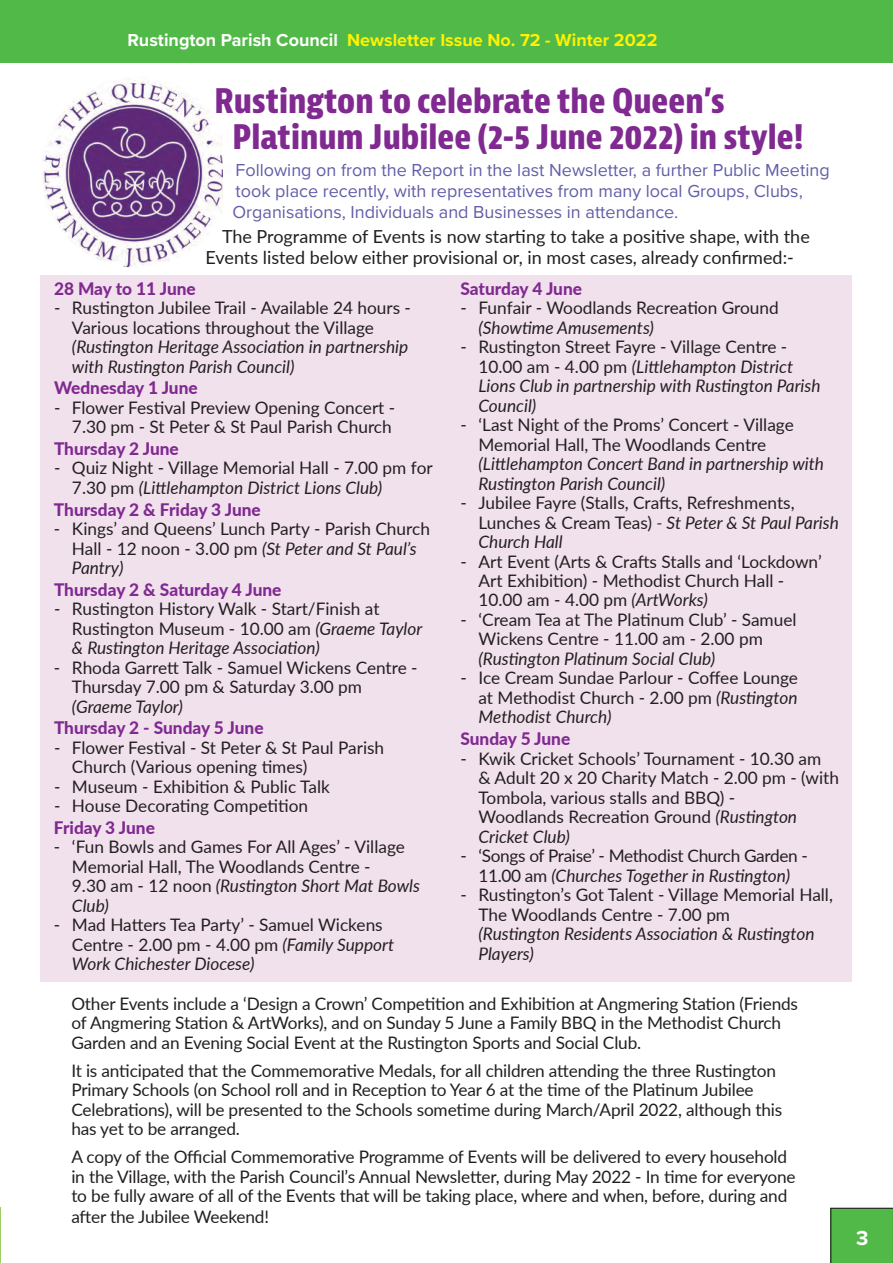
<style>
.page{position:relative;width:893px;height:1263px;background:#fff}
.page>*{position:absolute;margin:0;border:0;box-sizing:border-box;transform-origin:0 0}
.t1{font:700 condensed 33px/36px "Bernina Sans";color:#802990}
.t2{font:700 21px "Proxima Nova";color:#fff}
.t3{font:18px/21px "Proxima Nova";color:#625ea9}
.t4{font:18px/21px "Lato";color:#231f20}
.t5{font:700 18px "Proxima Nova";color:#fff101}
.t6{font:17.25px/19.5px "Lato";letter-spacing:-.01em;color:#231f20}
.t7{font:italic 17.25px/19.5px "Lato";color:#231f20}
.t8{font:800 17.25px "Lato";color:#802990}
.s1{color:#fff}
.s2{font-style:italic}
.s3{font-style:normal}
</style>
<div class="page">
<hr style="left:0;top:1208px;width:1px;height:55px;background:#9fce66">
<div style="left:41px;top:276px;width:811px;height:706px;background:#f1e1ed"></div>
<div style="left:0;top:0;width:893px;height:63px;background:#51b948"></div>
<div style="left:830px;top:1208px;width:63px;height:55px;background:#51b948"></div>
<img style="left:41px;top:76px;width:191px;height:192px;border-radius:96px">
<p class="t5" style="left:127px;top:27px;width:532px"><span class="s1">Rustington Parish Council</span> Newsletter Issue No. 72 - Winter 2022</p>
<h1 class="t1" style="left:232px;top:83px;width:573px;text-indent:-18px">Rustington to celebrate the Queen’s<br>Platinum Jubilee (2-5 June 2022) in style!</h1>
<p class="t3" style="left:232px;top:159px;width:599px">Following on from the Report in the last Newsletter, a further Public Meeting took place recently, with representatives from many local Groups, Clubs,<br>Organisations, Individuals and Businesses in attendance.</p>
<p class="t4" style="left:205px;top:225px;width:606px;text-indent:17px">The Programme of Events is now starting to take a positive shape, with the<br>Events listed below either provisional or, in most cases, already confirmed:-</p>
<p class="t8" style="left:54px;top:276px;width:143px">28 May to 11 June</p>
<p class="t6" style="left:72px;top:297px;width:341px;text-indent:-18px">- Rustington Jubilee Trail - Available 24 hours -<br>Various locations throughout the Village</p>
<p class="t7" style="left:72px;top:336px;width:338px">(Rustington Heritage Association in partnership with Rustington Parish Council)</p>
<p class="t8" style="left:54px;top:375px;width:145px">Wednesday 1 June</p>
<p class="t6" style="left:54px;top:397px;width:343px;text-align:right">- Flower Festival Preview Opening Concert -<br>7.30 pm - St Peter &amp; St Paul Parish Church</p>
<p class="t8" style="left:54px;top:436px;width:126px">Thursday 2 June</p>
<p class="t6" style="left:72px;top:458px;width:362px;text-indent:-18px">- Quiz Night - Village Memorial Hall - 7.00 pm for<br>7.30 pm <span class="s2">(Littlehampton District Lions Club)</span></p>
<p class="t8" style="left:54px;top:496px;width:208px">Thursday 2 &amp; Friday 3 June</p>
<p class="t6" style="left:72px;top:518px;width:359px;text-indent:-18px">- Kings’ and Queens’ Lunch Party - Parish Church<br>Hall - 12 noon - 3.00 pm <span class="s2">(St Peter and St Paul’s<br>Pantry)</span></p>
<p class="t8" style="left:54px;top:577px;width:229px">Thursday 2 &amp; Saturday 4 June</p>
<p class="t6" style="left:72px;top:598px;width:352px;text-indent:-18px">- Rustington History Walk - Start/Finish at<br>Rustington Museum - 10.00 am <span class="s2">(Graeme Taylor &amp; Rustington Heritage Association)</span></p>
<p class="t6" style="left:72px;top:657px;width:347px;text-indent:-18px">- Rhoda Garrett Talk - Samuel Wickens Centre -<br>Thursday 7.00 pm &amp; Saturday 3.00 pm</p>
<p class="t7" style="left:72px;top:696px;width:113px">(Graeme Taylor)</p>
<p class="t8" style="left:54px;top:715px;width:211px">Thursday 2 - Sunday 5 June</p>
<p class="t6" style="left:72px;top:737px;width:314px;text-indent:-18px">- Flower Festival - St Peter &amp; St Paul Parish<br>Church (Various opening times)</p>
<p class="t6" style="left:54px;top:776px;width:277px">- Museum - Exhibition &amp; Public Talk</p>
<p class="t6" style="left:54px;top:795px;width:256px">- House Decorating Competition</p>
<p class="t8" style="left:54px;top:815px;width:102px">Friday 3 June</p>
<p class="t6" style="left:72px;top:837px;width:350px;text-indent:-18px">- ‘Fun Bowls and Games For All Ages’ - Village<br>Memorial Hall, The Woodlands Centre -<br>9.30 am - 12 noon <span class="s2">(Rustington Short Mat Bowls<br>Club)</span></p>
<p class="t6" style="left:72px;top:915px;width:324px;text-indent:-18px">- Mad Hatters Tea Party’ - Samuel Wickens<br>Centre - 2.00 pm - 4.00 pm <span class="s2">(Family Support<br>Work Chichester Diocese)</span></p>
<p class="t8" style="left:460px;top:275px;width:123px">Saturday 4 June</p>
<p class="t6" style="left:460px;top:297px;width:320px">- Funfair - Woodlands Recreation Ground</p>
<p class="t7" style="left:478px;top:317px;width:177px">(Showtime Amusements)</p>
<p class="t7" style="left:478px;top:336px;width:344px;text-indent:-18px"><span class="s3">- Rustington Street Fayre - Village Centre - 10.00 am - 4.00 pm</span> (Littlehampton District Lions Club in partnership with Rustington Parish Council)</p>
<p class="t6" style="left:460px;top:414px;width:335px;text-align:center">- ‘Last Night of the Proms’ Concert - Village<br>Memorial Hall, The Woodlands Centre</p>
<p class="t7" style="left:478px;top:453px;width:347px">(Littlehampton Concert Band in partnership with<br>Rustington Parish Council)</p>
<p class="t6" style="left:478px;top:492px;width:362px;text-indent:-18px">- Jubilee Fayre (Stalls, Crafts, Refreshments,<br>Lunches &amp; Cream Teas) <span class="s2">- St Peter &amp; St Paul Parish<br>Church Hall</span></p>
<p class="t6" style="left:478px;top:551px;width:345px;text-indent:-18px">- Art Event (Arts &amp; Crafts Stalls and ‘Lockdown’<br>Art Exhibition) - Methodist Church Hall -<br>10.00 am - 4.00 pm <span class="s2">(ArtWorks)</span></p>
<p class="t6" style="left:478px;top:609px;width:320px;text-indent:-18px">- ‘Cream Tea at The Platinum Club’ - Samuel<br>Wickens Centre - 11.00 am - 2.00 pm</p>
<p class="t7" style="left:478px;top:648px;width:238px">(Rustington Platinum Social Club)</p>
<p class="t6" style="left:478px;top:668px;width:321px;text-align:justify;text-indent:-18px">- Ice Cream Sundae Parlour - Coffee Lounge at Methodist Church - 2.00 pm <span class="s2">(Rustington Methodist Church)</span></p>
<p class="t8" style="left:460px;top:726px;width:111px">Sunday 5 June</p>
<p class="t6" style="left:478px;top:748px;width:362px;text-indent:-18px">- Kwik Cricket Schools’ Tournament - 10.30 am<br>&amp; Adult 20 x 20 Charity Match - 2.00 pm - (with Tombola, various stalls and BBQ) -<br>Woodlands Recreation Ground <span class="s2">(Rustington Cricket Club)</span></p>
<p class="t6" style="left:460px;top:845px;width:349px;text-align:center">- ‘Songs of Praise’ - Methodist Church Garden -<br>11.00 am <span class="s2">(Churches Together in Rustington)</span></p>
<p class="t6" style="left:478px;top:884px;width:356px;text-indent:-18px">- Rustington’s Got Talent - Village Memorial Hall,<br>The Woodlands Centre - 7.00 pm</p>
<p class="t7" style="left:478px;top:923px;width:338px">(Rustington Residents Association &amp; Rustington<br>Players)</p>
<p class="t6" style="left:71px;top:993px;width:728px">Other Events include a ‘Design a Crown’ Competition and Exhibition at Angmering Station (Friends of Angmering Station &amp; ArtWorks), and on Sunday 5 June a Family BBQ in the Methodist Church<br>Garden and an Evening Social Event at the Rustington Sports and Social Club.</p>
<p class="t6" style="left:71px;top:1060px;width:712px">It is anticipated that the Commemorative Medals, for all children attending the three Rustington Primary Schools (on School roll and in Reception to Year 6 at the time of the Platinum Jubilee Celebrations), will be presented to the Schools sometime during March/April 2022, although this has yet to be arranged.</p>
<p class="t6" style="left:71px;top:1146px;width:726px;line-height:20px">A copy of the Official Commemorative Programme of Events will be delivered to every household in the Village, with the Parish Council’s Annual Newsletter, during May 2022 - In time for everyone to be fully aware of all of the Events that will be taking place, where and when, before, during and after the Jubilee Weekend!</p>
<p class="t2" style="left:856px;top:1222px;width:14px">3</p>
</div>
